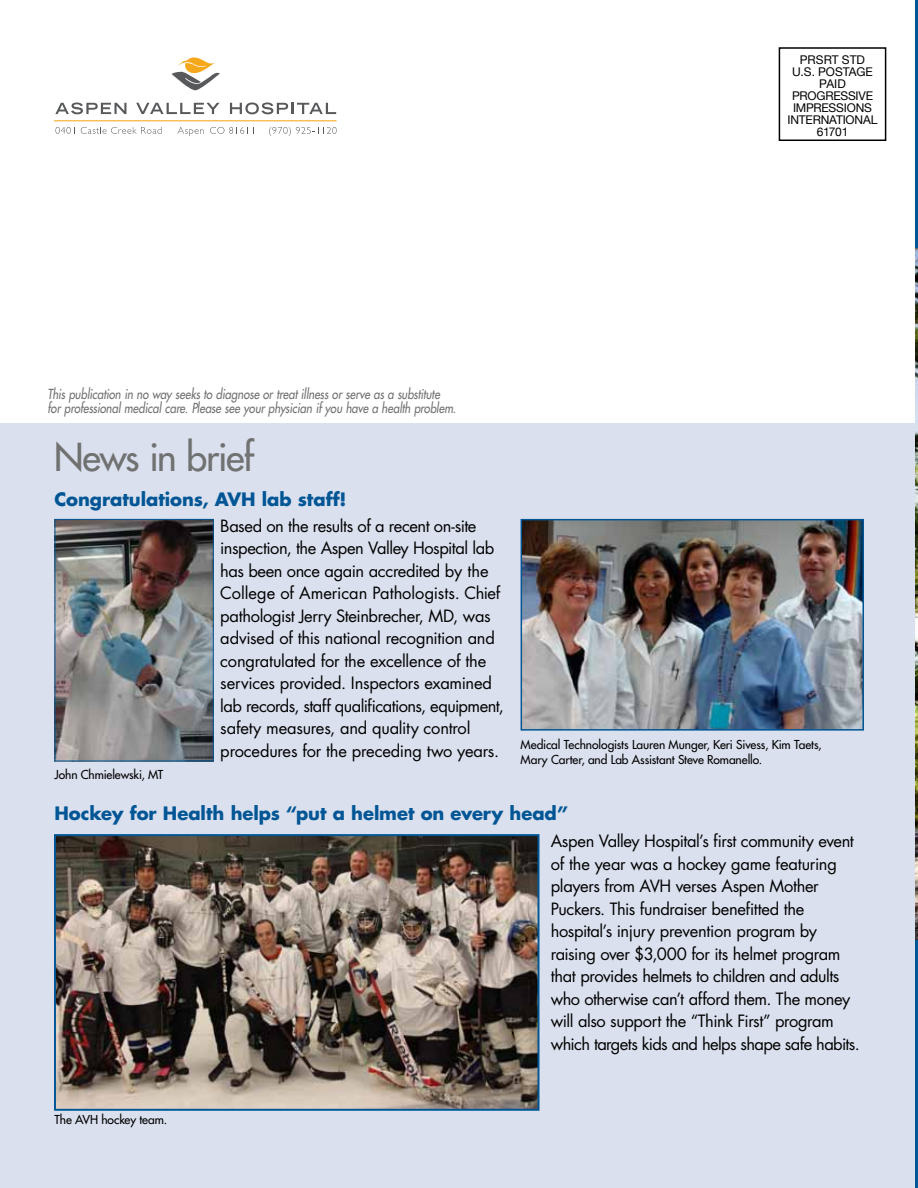
<style>
.page{position:relative;width:918px;height:1188px;background:#fff}
.page>*{position:absolute;margin:0;border:0;box-sizing:border-box;transform-origin:0 0}
.t1{font:37.5px "Futura";letter-spacing:-.035em;color:#707171}
.t2{font:700 18px "Futura";color:#005695}
.t3{font:16.5px/22.5px "Futura";letter-spacing:-.025em;color:#000}
.t4{font:italic 13.5px/13.5px "Futura";letter-spacing:-.005em;color:#707171;scale:.84 1}
.t5{font:12px/15px "Futura";letter-spacing:-.005em;color:#000}
.t6{font:12px/12px "Helvetica Neue";letter-spacing:-.015em;color:#000;text-align:center}
</style>
<div class="page">
<svg style="left:55px;top:102px;width:71px;height:12px"></svg>
<svg style="left:136px;top:103px;width:84px;height:11px"></svg>
<svg style="left:230px;top:102px;width:106px;height:12px"></svg>
<hr style="left:54px;top:120px;width:283px;height:1px;background:#f5a81c">
<svg style="left:171px;top:57px;width:49px;height:33px"></svg>
<svg style="left:55px;top:127px;width:20px;height:7px"></svg>
<svg style="left:81px;top:127px;width:81px;height:7px"></svg>
<svg style="left:178px;top:127px;width:26px;height:9px"></svg>
<svg style="left:210px;top:127px;width:44px;height:7px"></svg>
<svg style="left:269px;top:127px;width:68px;height:9px"></svg>
<div style="left:779px;top:47px;width:107px;height:94px;border:2px solid #000"></div>
<div style="left:0;top:423px;width:915px;height:765px;background:#dae0ee"></div>
<img style="left:56px;top:521px;width:156px;height:238px">
<div style="left:54px;top:519px;width:160px;height:242px;border:1px solid #005695"></div>
<img style="left:915px;top:248px;width:3px;height:693px">
<hr style="left:915px;top:0;width:3px;height:248px;background:#005695">
<hr style="left:915px;top:941px;width:3px;height:247px;background:#005695">
<img style="left:57px;top:837px;width:480px;height:271px">
<div style="left:54px;top:834px;width:486px;height:277px;border:2px solid #005695"></div>
<img style="left:524px;top:522px;width:337px;height:206px">
<div style="left:521px;top:519px;width:343px;height:212px;border:2px solid #005695"></div>
<p class="t6" style="left:788px;top:53px;width:91px">PRSRT STD<br>U.S. POSTAGE<br>PAID<br>PROGRESSIVE<br>IMPRESSIONS<br>INTERNATIONAL<br>61701</p>
<p class="t4" style="left:48px;top:388px;width:488px">This publication in no way seeks to diagnose or treat illness or serve as a substitute for professional medical care. Please see your physician if you have a health problem.</p>
<h1 class="t1" style="left:54px;top:433px;width:201px">News in brief</h1>
<p class="t2" style="left:54px;top:487px;width:293px">Congratulations, AVH lab staff!</p>
<p class="t5" style="left:54px;top:767px;width:110px">John Chmielewski, MT</p>
<p class="t3" style="left:220px;top:514px;width:285px">Based on the results of a recent on-site inspection, the Aspen Valley Hospital lab has been once again accredited by the College of American Pathologists. Chief pathologist Jerry Steinbrecher, MD, was advised of this national recognition and congratulated for the excellence of the services provided. Inspectors examined lab records, staff qualifications, equipment, safety measures, and quality control procedures for the preceding two years.</p>
<p class="t5" style="left:521px;top:737px;width:303px">Medical Technologists Lauren Munger, Keri Sivess, Kim Taets,<br>Mary Carter, and Lab Assistant Steve Romanello.</p>
<p class="t2" style="left:54px;top:800px;width:515px">Hockey for Health helps “put a helmet on every head”</p>
<p class="t5" style="left:54px;top:1112px;width:114px">The AVH hockey team.</p>
<p class="t3" style="left:551px;top:830px;width:310px">Aspen Valley Hospital’s first community event of the year was a hockey game featuring players from AVH verses Aspen Mother Puckers. This fundraiser benefitted the hospital’s injury prevention program by raising over $3,000 for its helmet program that provides helmets to children and adults who otherwise can’t afford them. The money will also support the “Think First” program which targets kids and helps shape safe habits.</p>
</div>
